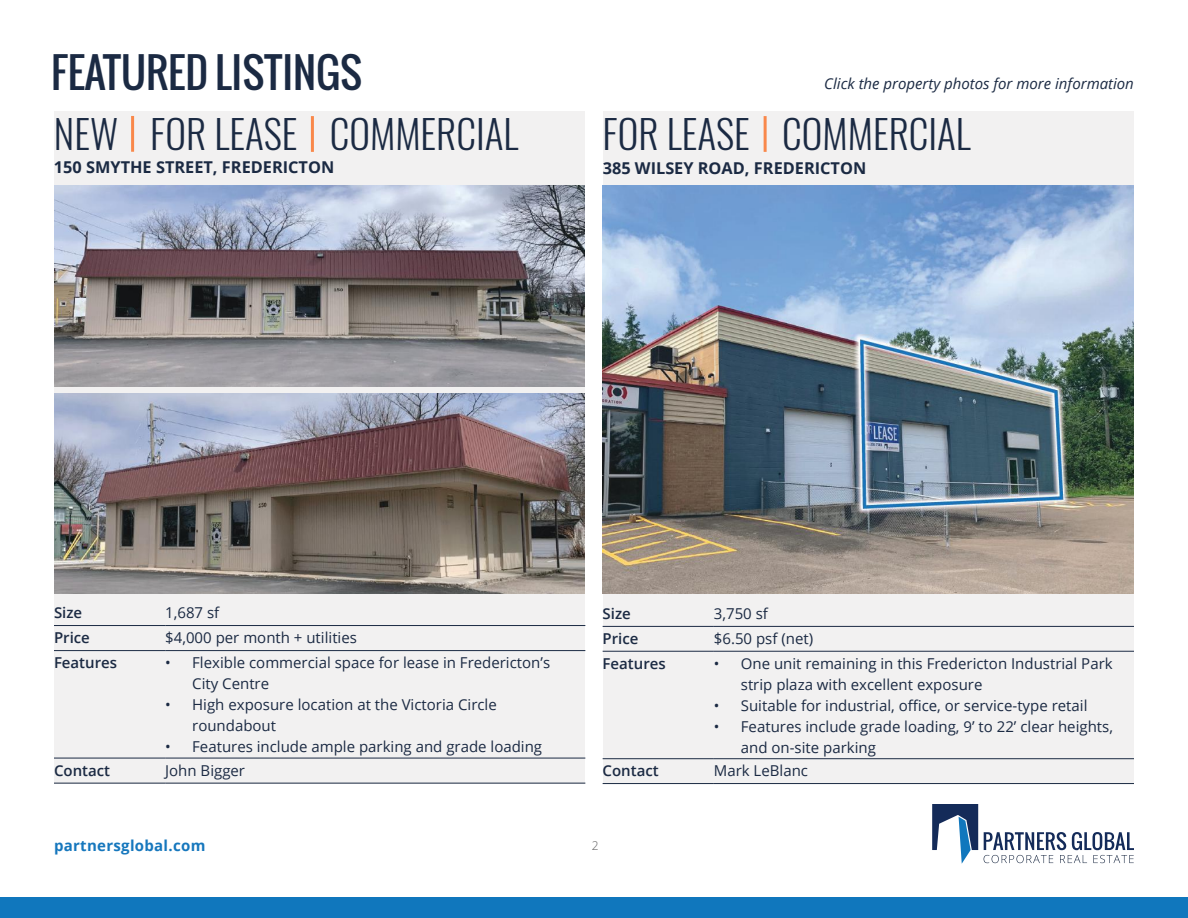
<style>
.page{position:relative;width:1188px;height:918px;background:#fff}
.page>*{position:absolute;margin:0;border:0;box-sizing:border-box;transform-origin:0 0}
.t1{font:40.95px "Oswald";color:#1b2a43}
.t2{font:300 39.3px "Oswald";color:#1b2a43}
.t3{font:700 16.35px "Open Sans";color:#1b2a43}
.t4{font:15px/21px "Open Sans";color:#1b2a43}
.t5{font:600 15px "Open Sans";color:#1b2a43}
.t6{font:italic 15px "Open Sans";color:#1b2a43}
.t7{font:700 15px "Open Sans";letter-spacing:.02em;color:#1677bd}
.t8{font:300 12px "Open Sans";color:#5f5f60}
</style>
<div class="page">
<svg style="left:932px;top:804px;width:46px;height:60px"></svg>
<svg style="left:984px;top:832px;width:150px;height:31px"></svg>
<div style="left:0;top:897px;width:1188px;height:21px;background:#1077bd"></div>
<div style="left:54px;top:111px;width:531px;height:673px;background:#f2f1f1"></div>
<div style="left:603px;top:111px;width:531px;height:673px;background:#f2f1f1"></div>
<hr style="left:165px;top:625px;width:420px;height:1px;background:#1b2a43">
<hr style="left:165px;top:650px;width:420px;height:1px;background:#1b2a43">
<hr style="left:165px;top:758px;width:420px;height:1px;background:#1b2a43">
<hr style="left:165px;top:783px;width:420px;height:1px;background:#1b2a43">
<hr style="left:54px;top:625px;width:111px;height:1px;background:#1b2a43">
<hr style="left:54px;top:650px;width:111px;height:1px;background:#1b2a43">
<hr style="left:54px;top:758px;width:111px;height:1px;background:#1b2a43">
<hr style="left:54px;top:783px;width:111px;height:1px;background:#1b2a43">
<hr style="left:714px;top:626px;width:420px;height:1px;background:#1b2a43">
<hr style="left:714px;top:651px;width:420px;height:1px;background:#1b2a43">
<hr style="left:714px;top:758px;width:420px;height:1px;background:#1b2a43">
<hr style="left:714px;top:783px;width:420px;height:1px;background:#1b2a43">
<hr style="left:603px;top:626px;width:111px;height:1px;background:#1b2a43">
<hr style="left:603px;top:651px;width:111px;height:1px;background:#1b2a43">
<hr style="left:603px;top:758px;width:111px;height:1px;background:#1b2a43">
<hr style="left:603px;top:783px;width:111px;height:1px;background:#1b2a43">
<hr style="left:311px;top:116px;width:3px;height:36px;background:#f9884b">
<img style="left:603px;top:186px;width:531px;height:408px">
<hr style="left:131px;top:116px;width:3px;height:36px;background:#f9884b">
<hr style="left:764px;top:116px;width:3px;height:36px;background:#f9884b">
<img style="left:54px;top:186px;width:530px;height:201px">
<img style="left:54px;top:393px;width:530px;height:201px">
<h1 class="t1" style="left:51px;top:42px;width:313px">FEATURED LISTINGS</h1>
<h2 class="t2" style="left:54px;top:99px;width:466px">NEW FOR LEASE COMMERCIAL</h2>
<p class="t3" style="left:54px;top:156px;width:282px">150 SMYTHE STREET, FREDERICTON</p>
<p class="t6" style="left:824px;top:73px;width:311px">Click the property photos for more information</p>
<h2 class="t2" style="left:603px;top:99px;width:370px">FOR LEASE COMMERCIAL</h2>
<p class="t3" style="left:603px;top:156px;width:265px">385 WILSEY ROAD, FREDERICTON</p>
<p class="t5" style="left:54px;top:602px;width:30px">Size</p>
<p class="t4" style="left:165px;top:602px;width:56px">1,687 sf</p>
<p class="t5" style="left:54px;top:627px;width:37px">Price</p>
<p class="t4" style="left:165px;top:627px;width:193px">$4,000 per month + utilities</p>
<p class="t5" style="left:54px;top:652px;width:65px">Features</p>
<p class="t4" style="left:192px;top:652px;width:359px;text-indent:-27px">• Flexible commercial space for lease in Fredericton’s<br>City Centre</p>
<p class="t4" style="left:192px;top:694px;width:306px;text-indent:-27px">• High exposure location at the Victoria Circle roundabout</p>
<p class="t4" style="left:165px;top:736px;width:378px">• Features include ample parking and grade loading</p>
<p class="t5" style="left:54px;top:760px;width:58px">Contact</p>
<p class="t4" style="left:165px;top:759px;width:81px">John Bigger</p>
<p class="t5" style="left:603px;top:603px;width:30px">Size</p>
<p class="t4" style="left:714px;top:603px;width:56px">3,750 sf</p>
<p class="t5" style="left:603px;top:628px;width:37px">Price</p>
<p class="t4" style="left:714px;top:628px;width:101px">$6.50 psf (net)</p>
<p class="t5" style="left:603px;top:653px;width:65px">Features</p>
<p class="t4" style="left:741px;top:652px;width:373px;text-indent:-27px">• One unit remaining in this Fredericton Industrial Park strip plaza with excellent exposure</p>
<p class="t4" style="left:714px;top:694px;width:375px">• Suitable for industrial, office, or service-type retail</p>
<p class="t4" style="left:741px;top:715px;width:374px;text-indent:-27px">• Features include grade loading, 9’ to 22’ clear heights, and on-site parking</p>
<p class="t5" style="left:603px;top:760px;width:58px">Contact</p>
<p class="t4" style="left:714px;top:760px;width:96px">Mark LeBlanc</p>
<p class="t7" style="left:54px;top:835px;width:153px">partnersglobal.com</p>
<p class="t8" style="left:592px;top:838px;width:8px">2</p>
</div>
